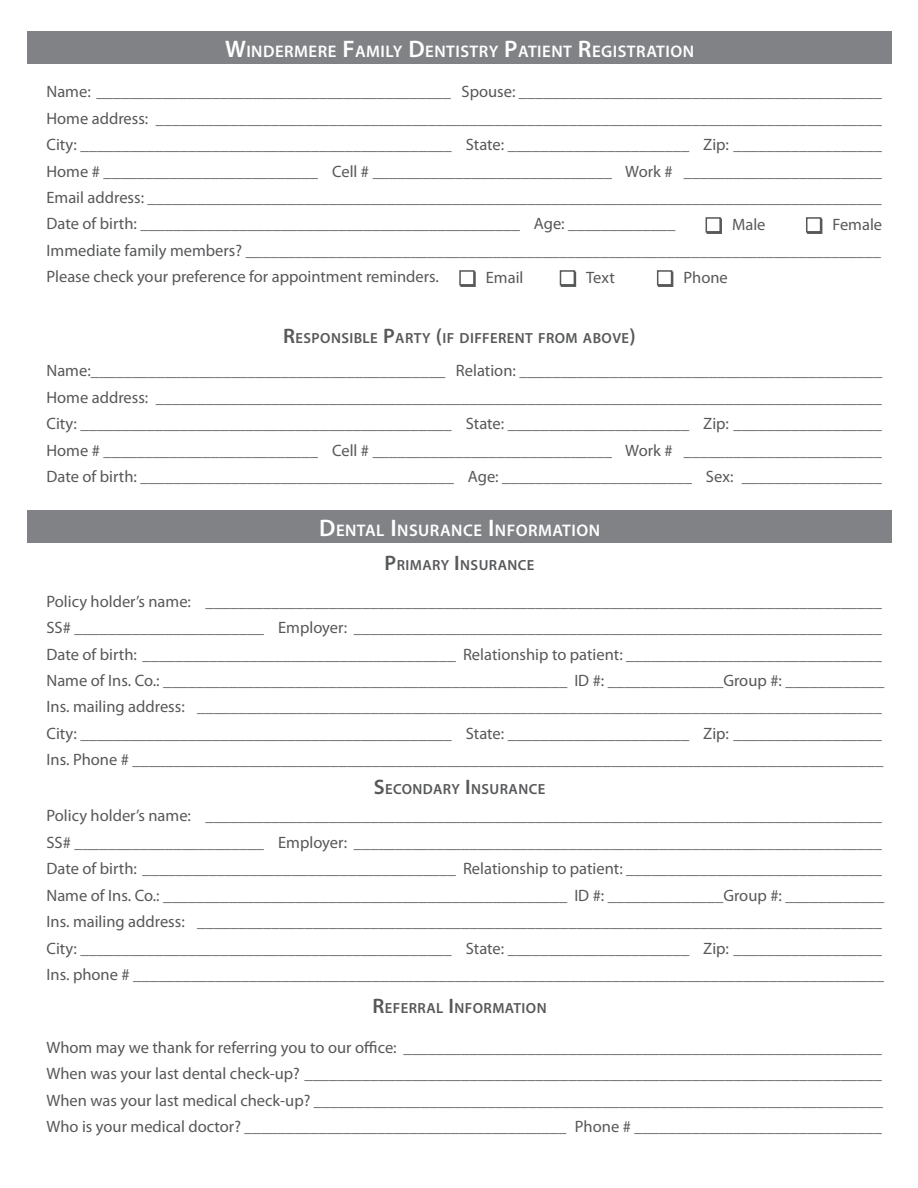
<style>
.page{position:relative;width:918px;height:1188px;background:#fff}
.page>*{position:absolute;margin:0;border:0;box-sizing:border-box;transform-origin:0 0}
.Header1{font:600 16.8px "Myriad Pro";letter-spacing:.03em;color:#fff}
.textbold{font:16.5px "Myriad Pro";color:#57585a}
.Header1-2{font:600 14.7px "Myriad Pro";letter-spacing:.03em;color:#57585a}
.s1{font-size:24px}
.s2{font-size:21px}
</style>
<div class="page">
<div style="left:27px;top:32px;width:865px;height:32px;background:#808285"></div>
<div style="left:27px;top:511px;width:865px;height:32px;background:#808285"></div>
<svg style="left:460px;top:272px;width:16px;height:15px"></svg>
<div style="left:459px;top:270px;width:16px;height:16px;background:#fff;border:2px solid #57585a"></div>
<div style="left:707px;top:219px;width:15px;height:15px;background:#5e5f61"></div>
<div style="left:706px;top:217px;width:15px;height:16px;background:#fff;border:2px solid #57585a"></div>
<div style="left:561px;top:272px;width:15px;height:15px;background:#57585a"></div>
<div style="left:560px;top:270px;width:15px;height:16px;background:#fff;border:2px solid #57585a"></div>
<div style="left:807px;top:219px;width:15px;height:15px;background:#5e5f61"></div>
<div style="left:806px;top:217px;width:15px;height:16px;background:#fff;border:2px solid #57585a"></div>
<div style="left:658px;top:272px;width:15px;height:15px;background:#57585a"></div>
<div style="left:657px;top:270px;width:15px;height:16px;background:#fff;border:2px solid #57585a"></div>
<p class="Header1" style="left:225px;top:41px;width:471px"><span class="s1">W</span>INDERMERE <span class="s1">F</span>AMILY <span class="s1">D</span>ENTISTRY <span class="s1">P</span>ATIENT <span class="s1">R</span>EGISTRATION</p>
<p class="textbold" style="left:46px;top:81px;width:837px">Name: ___________________________________________ Spouse: ____________________________________________</p>
<p class="textbold" style="left:46px;top:108px;width:837px">Home address: ________________________________________________________________________________________</p>
<p class="textbold" style="left:46px;top:134px;width:837px">City: _____________________________________________ State: ______________________ Zip: __________________</p>
<p class="textbold" style="left:46px;top:161px;width:837px">Home # __________________________ Cell # _____________________________ Work # ________________________</p>
<p class="textbold" style="left:46px;top:187px;width:837px">Email address: _________________________________________________________________________________________</p>
<p class="textbold" style="left:46px;top:214px;width:630px">Date of birth: ______________________________________________ Age: _____________</p>
<p class="textbold" style="left:46px;top:240px;width:836px">Immediate family members? _____________________________________________________________________________</p>
<p class="textbold" style="left:46px;top:267px;width:394px">Please check your preference for appointment reminders.</p>
<p class="textbold" style="left:732px;top:214px;width:35px">Male</p>
<p class="textbold" style="left:833px;top:214px;width:51px">Female</p>
<p class="textbold" style="left:486px;top:267px;width:39px">Email</p>
<p class="textbold" style="left:683px;top:267px;width:46px">Phone</p>
<p class="textbold" style="left:586px;top:267px;width:30px">Text</p>
<p class="Header1-2" style="left:283px;top:329px;width:354px"><span class="s2">R</span>ESPONSIBLE <span class="s2">P</span>ARTY <span class="s2">(</span>IF DIFFERENT FROM ABOVE<span class="s2">)</span></p>
<p class="textbold" style="left:46px;top:361px;width:837px">Name:___________________________________________ Relation: ____________________________________________</p>
<p class="textbold" style="left:46px;top:387px;width:837px">Home address: ________________________________________________________________________________________</p>
<p class="textbold" style="left:46px;top:413px;width:837px">City: _____________________________________________ State: ______________________ Zip: __________________</p>
<p class="textbold" style="left:46px;top:440px;width:837px">Home # __________________________ Cell # _____________________________ Work # ________________________</p>
<p class="textbold" style="left:46px;top:466px;width:837px">Date of birth: ______________________________________ Age: _______________________ Sex: _________________</p>
<p class="Header1" style="left:319px;top:519px;width:282px"><span class="s1">D</span>ENTAL <span class="s1">I</span> NSURANCE <span class="s1">I</span> NFORMATION</p>
<p class="Header1-2" style="left:385px;top:556px;width:151px"><span class="s2">P</span>RIMARY <span class="s2">I</span> NSURANCE</p>
<p class="textbold" style="left:46px;top:591px;width:837px">Policy holder’s name: __________________________________________________________________________________</p>
<p class="textbold" style="left:46px;top:617px;width:837px">SS# _______________________ Employer: ________________________________________________________________</p>
<p class="textbold" style="left:46px;top:644px;width:837px">Date of birth: ______________________________________ Relationship to patient: _______________________________</p>
<p class="textbold" style="left:46px;top:670px;width:839px">Name of Ins. Co.: _________________________________________________ ID #: ______________Group #: ____________</p>
<p class="textbold" style="left:46px;top:697px;width:837px">Ins. mailing address: ___________________________________________________________________________________</p>
<p class="textbold" style="left:46px;top:723px;width:837px">City: _____________________________________________ State: ______________________ Zip: __________________</p>
<p class="textbold" style="left:46px;top:750px;width:838px">Ins. Phone # ___________________________________________________________________________________________</p>
<p class="Header1-2" style="left:374px;top:779px;width:173px"><span class="s2">S</span>ECONDARY <span class="s2">I</span> NSURANCE</p>
<p class="textbold" style="left:46px;top:806px;width:837px">Policy holder’s name: __________________________________________________________________________________</p>
<p class="textbold" style="left:46px;top:832px;width:837px">SS# _______________________ Employer: ________________________________________________________________</p>
<p class="textbold" style="left:46px;top:859px;width:837px">Date of birth: ______________________________________ Relationship to patient: _______________________________</p>
<p class="textbold" style="left:46px;top:885px;width:839px">Name of Ins. Co.: _________________________________________________ ID #: ______________Group #: ____________</p>
<p class="textbold" style="left:46px;top:911px;width:837px">Ins. mailing address: ___________________________________________________________________________________</p>
<p class="textbold" style="left:46px;top:938px;width:837px">City: _____________________________________________ State: ______________________ Zip: __________________</p>
<p class="textbold" style="left:46px;top:964px;width:839px">Ins. phone # ___________________________________________________________________________________________</p>
<p class="Header1-2" style="left:373px;top:998px;width:176px"><span class="s2">R</span>EFERRAL <span class="s2">I</span> NFORMATION</p>
<p class="textbold" style="left:46px;top:1037px;width:837px">Whom may we thank for referring you to our office: __________________________________________________________</p>
<p class="textbold" style="left:46px;top:1063px;width:837px">When was your last dental check-up? ______________________________________________________________________</p>
<p class="textbold" style="left:46px;top:1090px;width:838px">When was your last medical check-up? _____________________________________________________________________</p>
<p class="textbold" style="left:46px;top:1116px;width:837px">Who is your medical doctor? _______________________________________ Phone # ______________________________</p>
</div>
